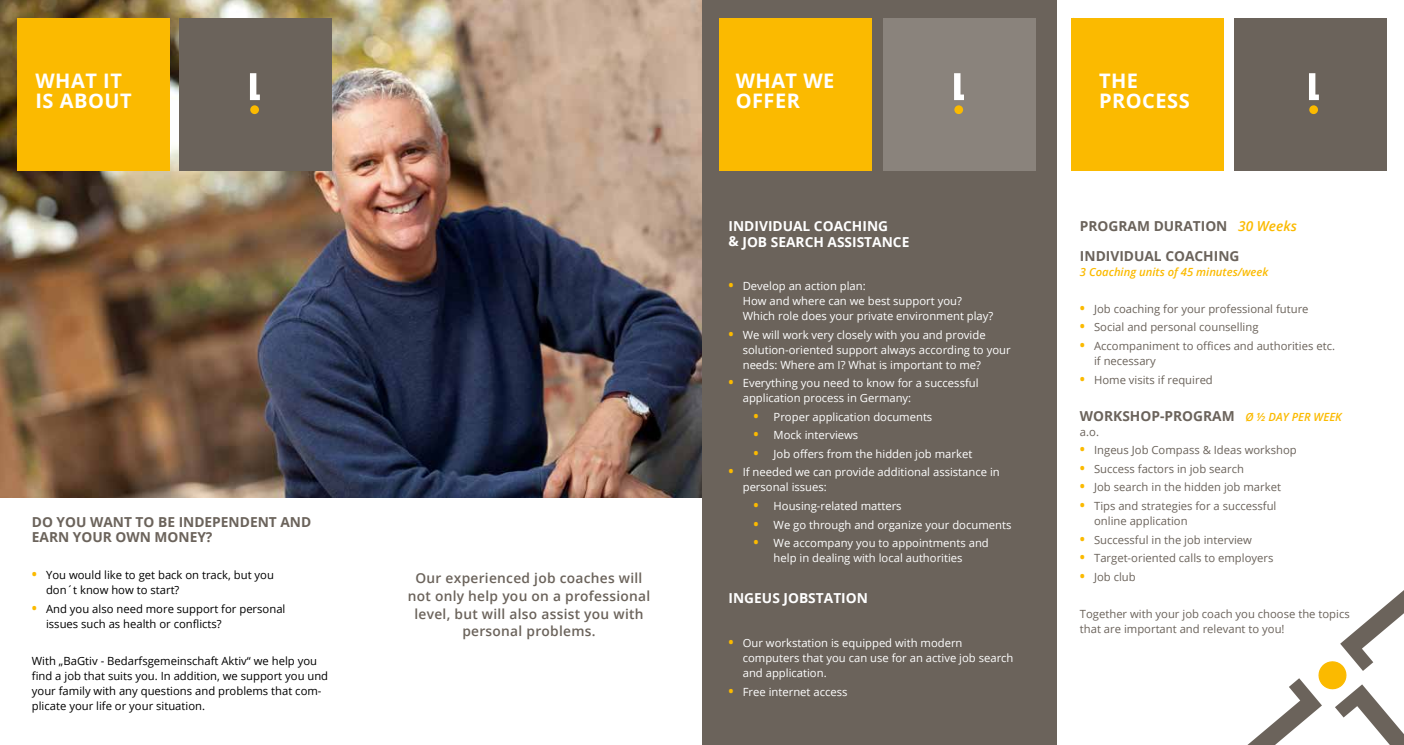
<style>
.page{position:relative;width:1404px;height:745px;background:#fff}
.page>*{position:absolute;margin:0;border:0;box-sizing:border-box;transform-origin:0 0}
.t1{font:700 20px/20px "Open Sans";letter-spacing:.025em;color:#fff}
.t2{font:700 13.75px/30px "Open Sans";color:#6b635b}
.t3{font:600 13.75px/17.5px "Open Sans";letter-spacing:.02em;color:#6b635b;text-align:center}
.t4{font:700 13.75px/16.2px "Open Sans";color:#fff}
.t5{font:11.25px/15px "Open Sans";color:#fff}
.t6{font:11.25px/15px "Open Sans";color:#6b635b}
.t7{font:11.25px/15px "Open Sans";color:#000}
.t8{font:italic 600 11.25px "Open Sans";color:#fbba00}
.s1{font-weight:700;font-size:13.75px;color:#fbba00}
.s2{font-weight:600;font-style:italic;color:#fbba00}
.s3{font-weight:600;font-style:italic;font-size:11.25px;color:#fbba00}
</style>
<div class="page">
<img style="left:0;top:0;width:702px;height:497px">
<div style="left:702px;top:0;width:354px;height:744px;background:#6b635b"></div>
<div style="left:18px;top:18px;width:152px;height:152px;background:#fbba00"></div>
<div style="left:719px;top:18px;width:153px;height:152px;background:#fbba00"></div>
<div style="left:882px;top:18px;width:153px;height:152px;background:#8a837c"></div>
<div style="left:179px;top:18px;width:152px;height:152px;background:#6b635b"></div>
<svg style="left:954px;top:73px;width:9px;height:27px"></svg>
<div style="left:954px;top:105px;width:9px;height:9px;background:#fbba00;border-radius:50%"></div>
<svg style="left:250px;top:73px;width:10px;height:27px"></svg>
<div style="left:250px;top:105px;width:9px;height:9px;background:#fbba00;border-radius:50%"></div>
<div style="left:1070px;top:18px;width:153px;height:152px;background:#fbba00"></div>
<div style="left:1233px;top:18px;width:152px;height:152px;background:#6b635b"></div>
<svg style="left:1309px;top:73px;width:9px;height:27px"></svg>
<svg style="left:1308px;top:105px;width:9px;height:9px"></svg>
<svg style="left:1248px;top:591px;width:155px;height:153px"></svg>
<h1 class="t1" style="left:35px;top:70px;width:98px">WHAT IT<br>IS ABOUT</h1>
<p class="t2" style="left:32px;top:514px;width:281px;line-height:15px">DO YOU WANT TO BE INDEPENDENT AND<br>EARN YOUR OWN MONEY?</p>
<p class="t7" style="left:46px;top:567px;width:229px;text-indent:-14px"><span class="s1">•</span> You would like to get back on track, but you don´t know how to start?</p>
<p class="t7" style="left:46px;top:600px;width:241px;text-indent:-14px"><span class="s1">•</span> And you also need more support for personal issues such as health or conflicts?</p>
<p class="t7" style="left:32px;top:652px;width:298px">With „BaGtiv - Bedarfsgemeinschaft Aktiv“ we help you find a job that suits you. In addition, we support you und your family with any questions and problems that com&shy;plicate your life or your situation.</p>
<p class="t3" style="left:408px;top:569px;width:244px">Our experienced job coaches will not only help you on a professional level, but will also assist you with personal problems.</p>
<h1 class="t1" style="left:735px;top:70px;width:100px">WHAT WE<br>OFFER</h1>
<p class="t4" style="left:728px;top:217px;width:182px">INDIVIDUAL COACHING<br>&amp; JOB SEARCH ASSISTANCE</p>
<p class="t5" style="left:742px;top:278px;width:252px;text-indent:-14px"><span class="s1">•</span> Develop an action plan:<br>How and where can we best support you?<br>Which role does your private environment play?</p>
<p class="t5" style="left:742px;top:326px;width:269px;text-indent:-14px"><span class="s1">•</span> We will work very closely with you and provide solution-oriented support always according to your needs: Where am I? What is important to me?</p>
<p class="t5" style="left:742px;top:375px;width:237px;text-indent:-14px"><span class="s1">•</span> Everything you need to know for a successful application process in Germany:</p>
<p class="t5" style="left:753px;top:408px;width:180px"><span class="s1">•</span> Proper application documents</p>
<p class="t5" style="left:753px;top:427px;width:106px"><span class="s1">•</span> Mock interviews</p>
<p class="t5" style="left:753px;top:445px;width:220px"><span class="s1">•</span> Job offers from the hidden job market</p>
<p class="t5" style="left:742px;top:464px;width:258px;text-indent:-14px"><span class="s1">•</span> If needed we can provide additional assistance in personal issues:</p>
<p class="t5" style="left:753px;top:498px;width:150px"><span class="s1">•</span> Housing-related matters</p>
<p class="t5" style="left:753px;top:516px;width:259px"><span class="s1">•</span> We go through and organize your documents</p>
<p class="t5" style="left:753px;top:535px;width:237px;text-align:center"><span class="s1">•</span> We accompany you to appointments and help in dealing with local authorities</p>
<p class="t4" style="left:728px;top:589px;width:141px">INGEUS JOBSTATION</p>
<p class="t5" style="left:742px;top:634px;width:272px;text-indent:-14px"><span class="s1">•</span> Our workstation is equipped with modern computers that you can use for an active job search and application.</p>
<p class="t5" style="left:728px;top:683px;width:120px"><span class="s1">•</span> Free internet access</p>
<h1 class="t1" style="left:1098px;top:70px;width:92px">THE<br>PROCESS</h1>
<p class="t2" style="left:1079px;top:210px;width:218px">PROGRAM DURATION <span class="s2">30 Weeks<br></span>INDIVIDUAL COACHING</p>
<p class="t8" style="left:1079px;top:264px;width:190px">3 Coaching units of 45 minutes/week</p>
<p class="t6" style="left:1079px;top:301px;width:230px"><span class="s1">•</span> Job coaching for your professional future</p>
<p class="t6" style="left:1079px;top:319px;width:180px"><span class="s1">•</span> Social and personal counselling</p>
<p class="t6" style="left:1093px;top:338px;width:242px;text-indent:-14px"><span class="s1">•</span> Accompaniment to offices and authorities etc. if necessary</p>
<p class="t6" style="left:1079px;top:371px;width:134px"><span class="s1">•</span> Home visits if required</p>
<p class="t2" style="left:1079px;top:400px;width:263px">WORKSHOP-PROGRAM <span class="s3">Ø ½ DAY PER WEEK</span></p>
<p class="t6" style="left:1079px;top:423px;width:21px">a.o.</p>
<p class="t6" style="left:1079px;top:442px;width:218px"><span class="s1">•</span> Ingeus Job Compass &amp; Ideas workshop</p>
<p class="t6" style="left:1079px;top:460px;width:165px"><span class="s1">•</span> Success factors in job search</p>
<p class="t6" style="left:1079px;top:479px;width:202px"><span class="s1">•</span> Job search in the hidden job market</p>
<p class="t6" style="left:1093px;top:498px;width:184px;text-indent:-14px"><span class="s1">•</span> Tips and strategies for a successful online application</p>
<p class="t6" style="left:1079px;top:531px;width:173px"><span class="s1">•</span> Successful in the job interview</p>
<p class="t6" style="left:1079px;top:550px;width:195px"><span class="s1">•</span> Target-oriented calls to employers</p>
<p class="t6" style="left:1079px;top:568px;width:57px"><span class="s1">•</span> Job club</p>
<p class="t6" style="left:1079px;top:605px;width:271px">Together with your job coach you choose the topics that are important and relevant to you!</p>
</div>
